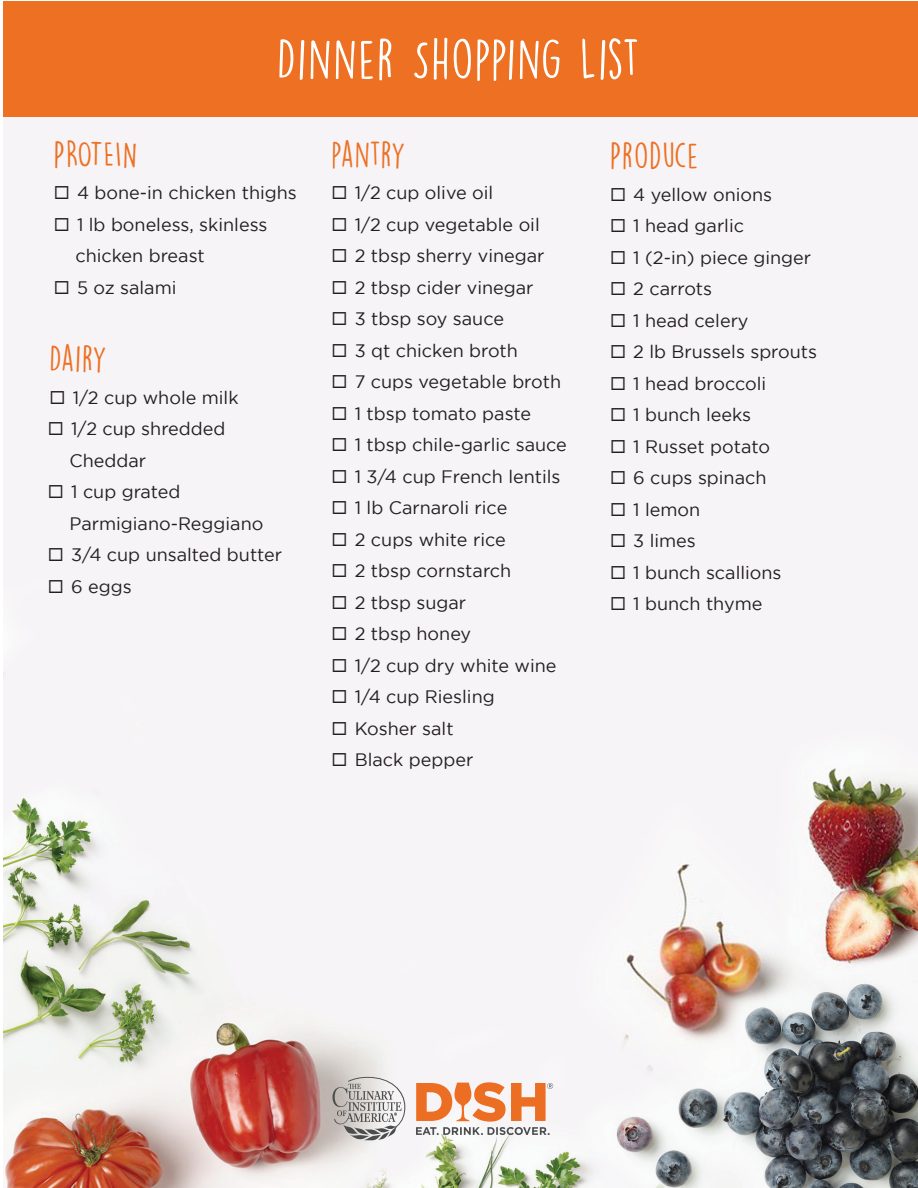
<style>
.page{position:relative;width:918px;height:1188px;background:#fff}
.page>*{position:absolute;margin:0;border:0;box-sizing:border-box;transform-origin:0 0}
.t1{font:51px "DK Lemon Yellow Sun";letter-spacing:.025em;color:#fff}
.t2{font:33px "DK Lemon Yellow Sun";letter-spacing:.025em;color:#ed7023}
.t3{font:18px/31.5px "Gotham";color:#231f20}
</style>
<div class="page">
<img style="left:3px;top:117px;width:915px;height:1071px">
<div style="left:3px;top:1px;width:915px;height:116px;background:#ed7023"></div>
<svg style="left:332px;top:1077px;width:73px;height:63px"></svg>
<svg style="left:416px;top:1082px;width:137px;height:53px"></svg>
<h1 class="t1" style="left:277px;top:28px;width:364px">DINNER SHOPPING LIST</h1>
<h2 class="t2" style="left:54px;top:134px;width:85px">PROTEIN</h2>
<p class="t3" style="left:54px;top:177px;width:245px">◻ 4 bone-in chicken thighs</p>
<p class="t3" style="left:75px;top:208px;width:194px;text-indent:-22px">◻ 1 lb boneless, skinless chicken breast</p>
<p class="t3" style="left:54px;top:271px;width:124px">◻ 5 oz salami</p>
<h2 class="t2" style="left:49px;top:339px;width:59px">DAIRY</h2>
<p class="t3" style="left:49px;top:382px;width:191px">◻ 1/2 cup whole milk</p>
<p class="t3" style="left:70px;top:413px;width:157px;text-indent:-22px">◻ 1/2 cup shredded<br>Cheddar</p>
<p class="t3" style="left:70px;top:476px;width:195px;text-indent:-22px">◻ 1 cup grated<br>Parmigiano-Reggiano</p>
<p class="t3" style="left:48px;top:539px;width:236px">◻ 3/4 cup unsalted butter</p>
<p class="t3" style="left:48px;top:571px;width:85px">◻ 6 eggs</p>
<h2 class="t2" style="left:332px;top:134px;width:76px">PANTRY</h2>
<p class="t3" style="left:332px;top:177px;width:163px">◻ 1/2 cup olive oil</p>
<p class="t3" style="left:332px;top:208px;width:210px">◻ 1/2 cup vegetable oil</p>
<p class="t3" style="left:332px;top:240px;width:214px">◻ 2 tbsp sherry vinegar</p>
<p class="t3" style="left:332px;top:271px;width:203px">◻ 2 tbsp cider vinegar</p>
<p class="t3" style="left:332px;top:303px;width:174px">◻ 3 tbsp soy sauce</p>
<p class="t3" style="left:332px;top:334px;width:188px">◻ 3 qt chicken broth</p>
<p class="t3" style="left:332px;top:366px;width:231px">◻ 7 cups vegetable broth</p>
<p class="t3" style="left:332px;top:397px;width:201px">◻ 1 tbsp tomato paste</p>
<p class="t3" style="left:332px;top:429px;width:237px">◻ 1 tbsp chile-garlic sauce</p>
<p class="t3" style="left:332px;top:460px;width:230px">◻ 1 3/4 cup French lentils</p>
<p class="t3" style="left:332px;top:492px;width:177px">◻ 1 lb Carnaroli rice</p>
<p class="t3" style="left:332px;top:523px;width:176px">◻ 2 cups white rice</p>
<p class="t3" style="left:332px;top:555px;width:181px">◻ 2 tbsp cornstarch</p>
<p class="t3" style="left:332px;top:586px;width:136px">◻ 2 tbsp sugar</p>
<p class="t3" style="left:332px;top:618px;width:141px">◻ 2 tbsp honey</p>
<p class="t3" style="left:332px;top:649px;width:226px">◻ 1/2 cup dry white wine</p>
<p class="t3" style="left:332px;top:681px;width:165px">◻ 1/4 cup Riesling</p>
<p class="t3" style="left:332px;top:712px;width:124px">◻ Kosher salt</p>
<p class="t3" style="left:332px;top:744px;width:143px">◻ Black pepper</p>
<h2 class="t2" style="left:610px;top:136px;width:90px">PRODUCE</h2>
<p class="t3" style="left:610px;top:178px;width:164px">◻ 4 yellow onions</p>
<p class="t3" style="left:610px;top:210px;width:136px">◻ 1 head garlic</p>
<p class="t3" style="left:610px;top:241px;width:203px">◻ 1 (2-in) piece ginger</p>
<p class="t3" style="left:610px;top:273px;width:104px">◻ 2 carrots</p>
<p class="t3" style="left:610px;top:304px;width:140px">◻ 1 head celery</p>
<p class="t3" style="left:610px;top:336px;width:209px">◻ 2 lb Brussels sprouts</p>
<p class="t3" style="left:610px;top:367px;width:158px">◻ 1 head broccoli</p>
<p class="t3" style="left:610px;top:399px;width:143px">◻ 1 bunch leeks</p>
<p class="t3" style="left:610px;top:430px;width:162px">◻ 1 Russet potato</p>
<p class="t3" style="left:610px;top:462px;width:158px">◻ 6 cups spinach</p>
<p class="t3" style="left:610px;top:493px;width:92px">◻ 1 lemon</p>
<p class="t3" style="left:610px;top:525px;width:87px">◻ 3 limes</p>
<p class="t3" style="left:610px;top:556px;width:173px">◻ 1 bunch scallions</p>
<p class="t3" style="left:610px;top:588px;width:154px">◻ 1 bunch thyme</p>
</div>
